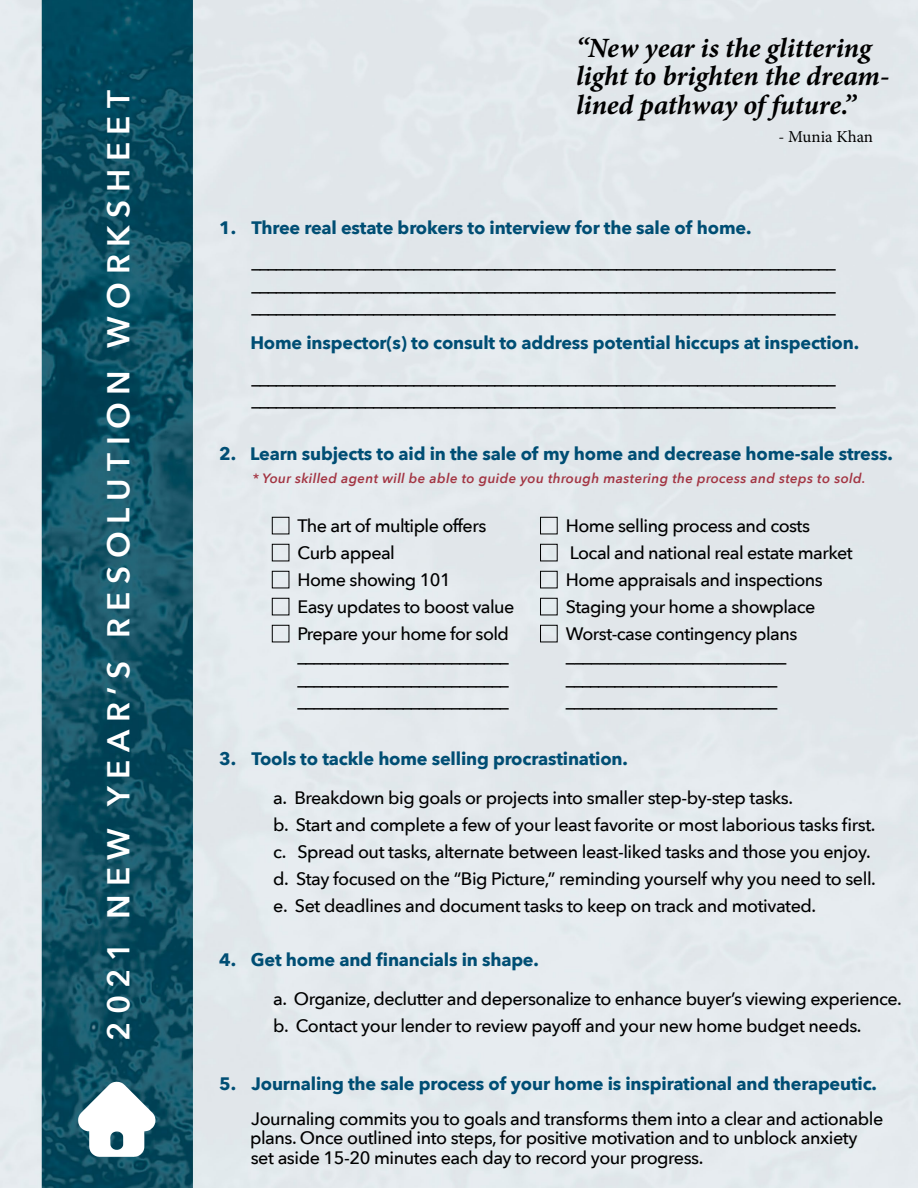
<style>
.page{position:relative;width:918px;height:1188px;background:#fff}
.page>*{position:absolute;margin:0;border:0;box-sizing:border-box;transform-origin:0 0}
.t1{font:600 31.5px "Avenir Next";letter-spacing:.24em;color:#fff}
.t2{font:italic 700 27.9px/28.5px "Minion Pro";letter-spacing:-.005em;color:#000}
.t3{font:500 18px/27px "Avenir Next";letter-spacing:-.025em;color:#000}
.t4{font:700 18px "Avenir Next";letter-spacing:-.01em;color:#004e74}
.t5{font:16.8px "Minion Pro";color:#000}
.t6{font:italic 600 13.5px "Avenir Next";letter-spacing:.025em;color:#a33543}
</style>
<div class="page">
<img style="left:0;top:0;width:918px;height:1188px">
<div style="left:272px;top:517px;width:17px;height:17px;border:1px solid #000"></div>
<div style="left:272px;top:544px;width:17px;height:17px;border:1px solid #000"></div>
<div style="left:272px;top:571px;width:17px;height:17px;border:1px solid #000"></div>
<div style="left:272px;top:598px;width:17px;height:17px;border:1px solid #000"></div>
<div style="left:272px;top:625px;width:17px;height:17px;border:1px solid #000"></div>
<div style="left:540px;top:517px;width:18px;height:17px;border:1px solid #000"></div>
<div style="left:540px;top:544px;width:18px;height:17px;border:1px solid #000"></div>
<div style="left:540px;top:571px;width:18px;height:17px;border:1px solid #000"></div>
<div style="left:540px;top:598px;width:18px;height:17px;border:1px solid #000"></div>
<div style="left:540px;top:625px;width:18px;height:17px;border:1px solid #000"></div>
<img style="left:78px;top:1082px;width:38px;height:67px">
<h1 class="t1" style="left:91px;top:1041px;width:953px;rotate:-90deg">2021 NEW YEAR’S RESOLUTION WORKSHEET</h1>
<h2 class="t2" style="left:576px;top:33px;width:315px">“New year is the glittering light to brighten the dream&shy;lined pathway of future.”</h2>
<p class="t5" style="left:779px;top:125px;width:96px">- Munia Khan</p>
<p class="t4" style="left:219px;top:212px;width:534px">1. Three real estate brokers to interview for the sale of home.</p>
<p class="t3" style="left:252px;top:250px;width:586px;line-height:22.5px;text-align:justify">________________________________________________________________________ ________________________________________________________________________ ________________________________________________________________________</p>
<p class="t4" style="left:250px;top:327px;width:610px">Home inspector(s) to consult to address potential hiccups at inspection.</p>
<p class="t3" style="left:252px;top:366px;width:586px;line-height:22.5px">________________________________________________________________________ ________________________________________________________________________</p>
<p class="t4" style="left:219px;top:438px;width:675px">2. Learn subjects to aid in the sale of my home and decrease home-sale stress.</p>
<p class="t6" style="left:253px;top:466px;width:614px">* Your skilled agent will be able to guide you through mastering the process and steps to sold.</p>
<p class="t3" style="left:297px;top:512px;width:219px">The art of multiple offers<br>Curb appeal<br>Home showing 101<br>Easy updates to boost value<br>Prepare your home for sold</p>
<p class="t3" style="left:297px;top:644px;width:213px;line-height:22.5px;text-align:justify">__________________________ __________________________ __________________________</p>
<p class="t3" style="left:566px;top:512px;width:288px">Home selling process and costs<br>Local and national real estate market<br>Home appraisals and inspections<br>Staging your home a showplace<br>Worst-case contingency plans</p>
<p class="t3" style="left:566px;top:644px;width:222px;line-height:22.5px">__________________________ __________________________ __________________________</p>
<p class="t4" style="left:219px;top:743px;width:410px">3. Tools to tackle home selling procrastination.</p>
<p class="t3" style="left:273px;top:783px;width:604px">a. Breakdown big goals or projects into smaller step-by-step tasks.<br>b. Start and complete a few of your least favorite or most laborious tasks first. c. Spread out tasks, alternate between least-liked tasks and those you enjoy. d. Stay focused on the “Big Picture,” reminding yourself why you need to sell. e. Set deadlines and document tasks to keep on track and motivated.</p>
<p class="t4" style="left:219px;top:944px;width:321px">4. Get home and financials in shape.</p>
<p class="t3" style="left:273px;top:984px;width:630px">a. Organize, declutter and depersonalize to enhance buyer’s viewing experience. b. Contact your lender to review payoff and your new home budget needs.</p>
<p class="t4" style="left:219px;top:1068px;width:659px">5. Journaling the sale process of your home is inspirational and therapeutic.</p>
<p class="t3" style="left:250px;top:1108px;width:635px;line-height:19.5px">Journaling commits you to goals and transforms them into a clear and actionable plans. Once outlined into steps, for positive motivation and to unblock anxiety set aside 15-20 minutes each day to record your progress.</p>
</div>
